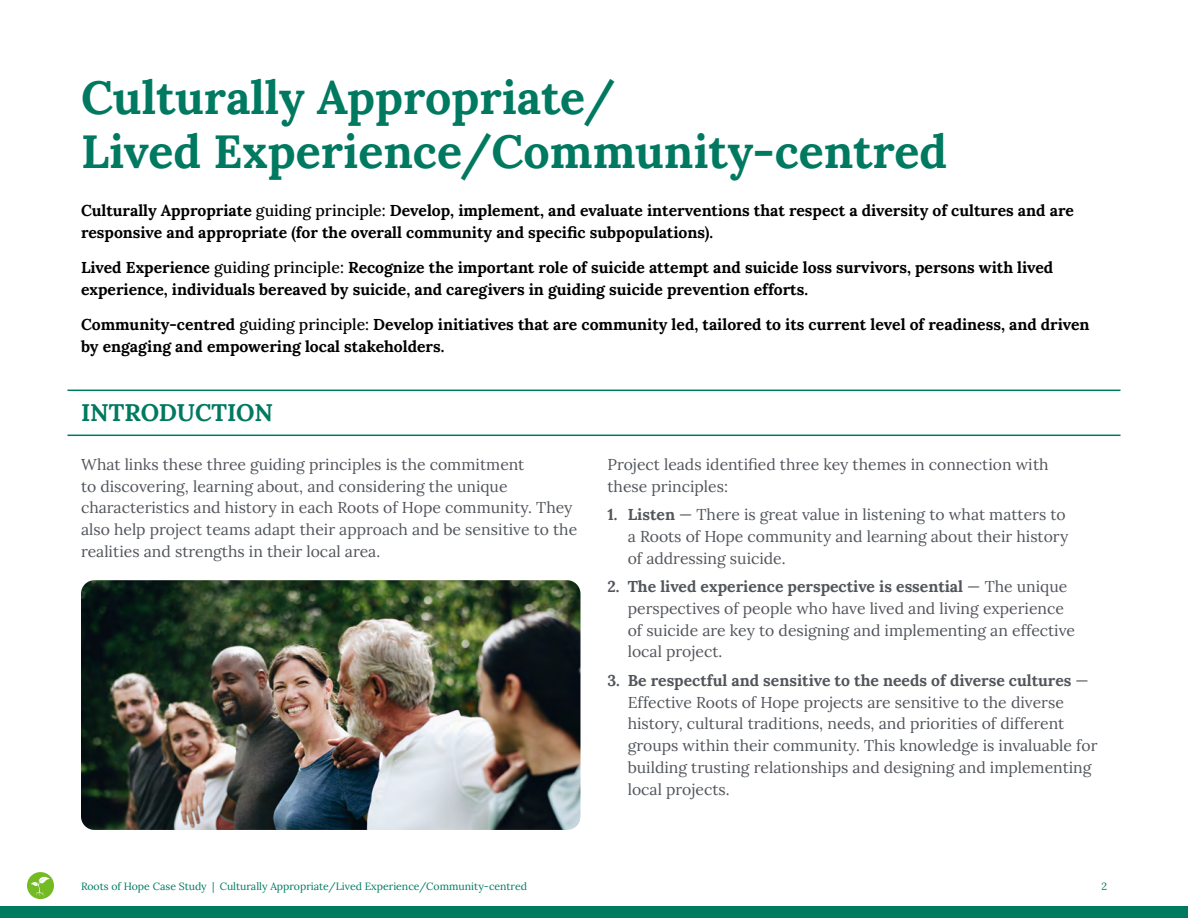
<style>
.page{position:relative;width:1188px;height:918px;background:#fff}
.page>*{position:absolute;margin:0;border:0;box-sizing:border-box;transform-origin:0 0}
.t1{font:700 46.5px/54px "Lora";color:#007961}
.t2{font:700 24px "Lora";letter-spacing:-.005em;color:#007961}
.P_-_Numbered_list{font:15.75px/21.8px "Lora";color:#52555b}
.P_-_Intro_Span{font:700 15.75px/21.8px "Lora";color:#000}
.P_-_Paragraphe{font:15.75px/21.8px "Lora";color:#52555b}
.t3{font:10.5px "Lora";color:#007961}
.s1{font-weight:500}
.s2{font-weight:700}
</style>
<div class="page">
<div style="left:27px;top:872px;width:27px;height:27px;background:#74bb23;border-radius:50%"></div>
<svg style="left:31px;top:877px;width:19px;height:20px"></svg>
<div style="left:0;top:906px;width:1188px;height:12px;background:#007961"></div>
<hr style="left:68px;top:390px;width:1052px;height:1px;background:#007961">
<hr style="left:68px;top:435px;width:1052px;height:1px;background:#007961">
<img style="left:81px;top:580px;width:499px;height:250px">
<h1 class="t1" style="left:81px;top:66px;width:868px">Culturally Appropriate/<br>Lived Experience/Community-centred</h1>
<p class="P_-_Intro_Span" style="left:81px;top:198px;width:994px">Culturally Appropriate <span class="s1">guiding principle:</span> Develop, implement, and evaluate interventions that respect a diversity of cultures and are responsive and appropriate (for the overall community and specific subpopulations).</p>
<p class="P_-_Intro_Span" style="left:81px;top:255px;width:974px">Lived Experience <span class="s1">guiding principle:</span> Recognize the important role of suicide attempt and suicide loss survivors, persons with lived experience, individuals bereaved by suicide, and caregivers in guiding suicide prevention efforts.</p>
<p class="P_-_Intro_Span" style="left:81px;top:312px;width:1010px">Community-centred <span class="s1">guiding principle:</span> Develop initiatives that are community led, tailored to its current level of readiness, and driven by engaging and empowering local stakeholders.</p>
<h2 class="t2" style="left:81px;top:393px;width:193px">INTRODUCTION</h2>
<p class="P_-_Paragraphe" style="left:81px;top:452px;width:498px">What links these three guiding principles is the commitment<br>to discovering, learning about, and considering the unique characteristics and history in each Roots of Hope community. They also help project teams adapt their approach and be sensitive to the realities and strengths in their local area.</p>
<p class="P_-_Paragraphe" style="left:608px;top:452px;width:443px">Project leads identified three key themes in connection with these principles:</p>
<p class="P_-_Numbered_list" style="left:628px;top:503px;width:442px;text-indent:-20px"><span class="s2">1. Listen</span> — There is great value in listening to what matters to a Roots of Hope community and learning about their history of addressing suicide.</p>
<p class="P_-_Numbered_list" style="left:628px;top:575px;width:449px;text-indent:-20px"><span class="s2">2. The lived experience perspective is essential</span> — The unique perspectives of people who have lived and living experience of suicide are key to designing and implementing an effective local project.</p>
<p class="P_-_Numbered_list" style="left:628px;top:668px;width:471px;text-indent:-20px"><span class="s2">3. Be respectful and sensitive to the needs of diverse cultures</span> — Effective Roots of Hope projects are sensitive to the diverse history, cultural traditions, needs, and priorities of different groups within their community. This knowledge is invaluable for building trusting relationships and designing and implementing local projects.</p>
<p class="t3" style="left:81px;top:878px;width:447px">Roots of Hope Case Study | Culturally Appropriate/Lived Experience/Community-centred</p>
<p class="t3" style="left:1101px;top:878px;width:7px">2</p>
</div>
